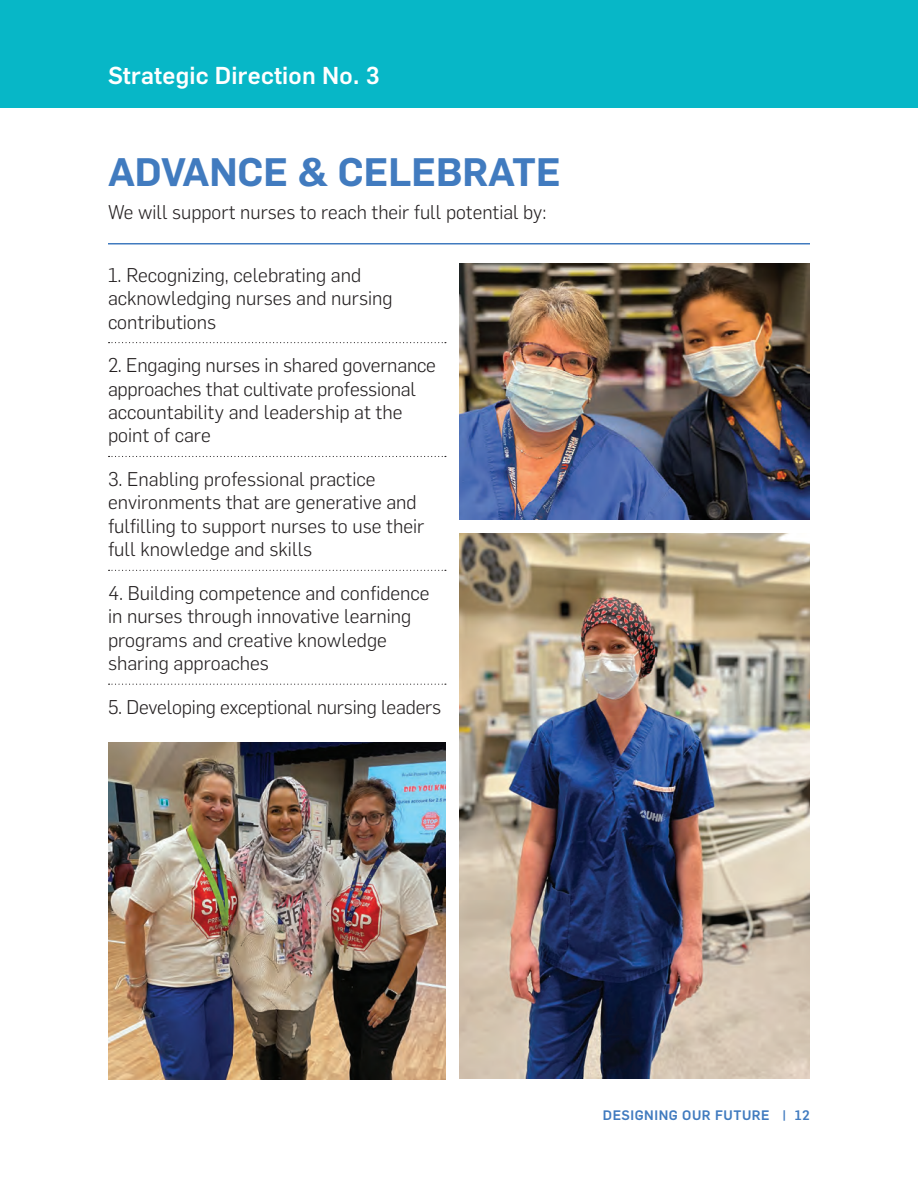
<style>
.page{position:relative;width:918px;height:1188px;background:#fff}
.page>*{position:absolute;margin:0;border:0;box-sizing:border-box;transform-origin:0 0}
.t1{font:600 39px "Flama";color:#417bbf}
.t2{font:500 24px "Flama";letter-spacing:.01em;color:#fff}
.t3{font:300 19.5px/23.4px "Flama";color:#231f20}
.t4{font:500 13.5px "Flama";letter-spacing:.04em;color:#417bbf}
</style>
<div class="page">
<svg style="left:109px;top:342px;width:337px;height:1px"></svg>
<svg style="left:109px;top:456px;width:337px;height:1px"></svg>
<svg style="left:109px;top:570px;width:337px;height:1px"></svg>
<svg style="left:109px;top:684px;width:337px;height:1px"></svg>
<img style="left:459px;top:533px;width:351px;height:545px">
<img style="left:459px;top:263px;width:351px;height:257px">
<img style="left:108px;top:742px;width:338px;height:338px">
<hr style="left:108px;top:243px;width:702px;height:1px;background:#417bbf">
<div style="left:0;top:0;width:918px;height:108px;background:#07b7c7"></div>
<p class="t2" style="left:108px;top:58px;width:273px">Strategic Direction No. 3</p>
<p class="t1" style="left:108px;top:143px;width:454px">ADVANCE &amp; CELEBRATE</p>
<p class="t3" style="left:108px;top:200px;width:440px">We will support nurses to reach their full potential by:</p>
<p class="t3" style="left:108px;top:262px;width:286px">1. Recognizing, celebrating and acknowledging nurses and nursing contributions</p>
<p class="t3" style="left:108px;top:353px;width:329px">2. Engaging nurses in shared governance approaches that cultivate professional accountability and leadership at the point of care</p>
<p class="t3" style="left:108px;top:466px;width:318px">3. Enabling professional practice environments that are generative and fulfilling to support nurses to use their full knowledge and skills</p>
<p class="t3" style="left:108px;top:580px;width:323px">4. Building competence and confidence in nurses through innovative learning programs and creative knowledge sharing approaches</p>
<p class="t3" style="left:108px;top:694px;width:335px">5. Developing exceptional nursing leaders</p>
<p class="t4" style="left:603px;top:1105px;width:209px">DESIGNING OUR FUTURE | 12</p>
</div>
